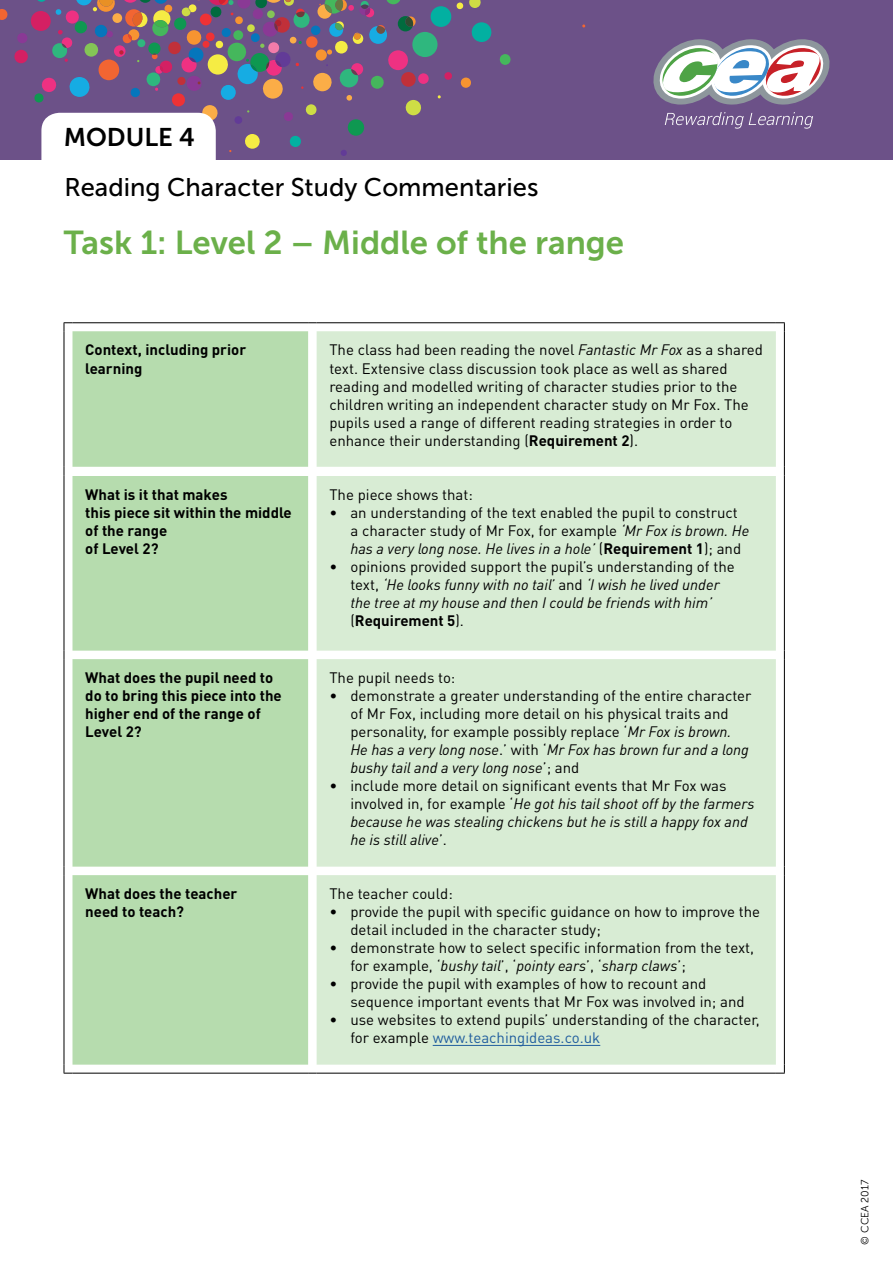
<style>
.page{position:relative;width:893px;height:1263px;background:#fff}
.page>*{position:absolute;margin:0;border:0;box-sizing:border-box;transform-origin:0 0}
.t1{font:33px "Museo Sans 700";color:#6bb04a}
.t2{font:25.5px "Museo Sans 500";color:#000}
.t3{font:25.5px "Museo Sans 700";color:#000}
.t4{font:15px/18px "DIN Pro";color:#000}
.t5{font:italic 15px/18px "DIN Pro";color:#000}
.t6{font:700 15px/18px "DIN Pro";color:#000}
.t7{font:10.5px "Museo Sans 300";color:#000}
.s1{font-style:italic}
.s2{font-weight:700}
.s3{font-style:normal}
.s4{font-weight:700;font-style:normal}
.s5{color:#215e9e}
</style>
<div class="page">
<div style="left:0;top:0;width:893px;height:159px;background:#6c5188"></div>
<svg style="left:499px;top:54px;width:12px;height:11px"></svg>
<svg style="left:0;top:9px;width:8px;height:11px"></svg>
<svg style="left:665px;top:112px;width:148px;height:17px"></svg>
<svg style="left:653px;top:39px;width:176px;height:66px"></svg>
<svg style="left:14px;top:0;width:479px;height:160px"></svg>
<div style="left:72px;top:331px;width:236px;height:734px;background:#b6dcae"></div>
<div style="left:317px;top:331px;width:459px;height:734px;background:#d8ecd4"></div>
<div style="left:72px;top:467px;width:236px;height:8px;background:#fff"></div>
<div style="left:317px;top:467px;width:459px;height:8px;background:#fff"></div>
<svg style="left:64px;top:322px;width:8px;height:9px"></svg>
<hr style="left:72px;top:322px;width:236px;height:1px;background:#000">
<hr style="left:317px;top:322px;width:459px;height:1px;background:#000">
<svg style="left:776px;top:322px;width:9px;height:9px"></svg>
<hr style="left:64px;top:331px;width:1px;height:136px;background:#000">
<hr style="left:784px;top:331px;width:1px;height:136px;background:#000">
<hr style="left:64px;top:475px;width:1px;height:176px;background:#000">
<hr style="left:784px;top:475px;width:1px;height:176px;background:#000">
<hr style="left:64px;top:659px;width:1px;height:208px;background:#000">
<hr style="left:784px;top:659px;width:1px;height:208px;background:#000">
<hr style="left:64px;top:875px;width:1px;height:190px;background:#000">
<hr style="left:784px;top:875px;width:1px;height:190px;background:#000">
<svg style="left:64px;top:1065px;width:8px;height:9px"></svg>
<hr style="left:72px;top:1073px;width:236px;height:1px;background:#000">
<hr style="left:317px;top:1073px;width:459px;height:1px;background:#000">
<svg style="left:776px;top:1065px;width:9px;height:9px"></svg>
<hr style="left:433px;top:1045px;width:167px;height:1px;background:#215e9e">
<h2 class="t3" style="left:64px;top:123px;width:133px">MODULE 4</h2>
<h2 class="t2" style="left:64px;top:173px;width:475px">Reading Character Study Commentaries</h2>
<h1 class="t1" style="left:64px;top:225px;width:562px">Task 1: Level 2 – Middle of the range</h1>
<p class="t6" style="left:85px;top:340px;width:162px">Context, including prior learning</p>
<p class="t4" style="left:329px;top:340px;width:435px">The class had been reading the novel <span class="s1">Fantastic Mr Fox</span> as a shared text. Extensive class discussion took place as well as shared reading and modelled writing of character studies prior to the children writing an independent character study on Mr Fox. The pupils used a range of different reading strategies in order to enhance their understanding (<span class="s2">Requirement 2</span>).</p>
<p class="t6" style="left:85px;top:484px;width:208px">What is it that makes<br>this piece sit within the middle of the range<br>of Level 2?</p>
<p class="t4" style="left:329px;top:484px;width:145px">The piece shows that:</p>
<p class="t4" style="left:350px;top:502px;width:400px;text-indent:-21px">• an understanding of the text enabled the pupil to construct a character study of Mr Fox, for example <span class="s1">‘Mr Fox is brown. He has a very long nose. He lives in a hole’</span> (<span class="s2">Requirement 1</span>); and</p>
<p class="t5" style="left:350px;top:557px;width:386px;text-indent:-21px"><span class="s3">• opinions provided support the pupil’s understanding of the text,</span> ‘He looks funny with no tail’ <span class="s3">and</span> ‘I wish he lived under the tree at my house and then I could be friends with him’ <span class="s3">(</span><span class="s4">Requirement 5</span><span class="s3">).</span></p>
<p class="t6" style="left:85px;top:668px;width:198px">What does the pupil need to do to bring this piece into the higher end of the range of<br>Level 2?</p>
<p class="t4" style="left:329px;top:668px;width:128px">The pupil needs to:</p>
<p class="t4" style="left:350px;top:686px;width:403px;text-indent:-21px">• demonstrate a greater understanding of the entire character of Mr Fox, including more detail on his physical traits and personality, for example possibly replace ‘<span class="s1">Mr Fox is brown.<br>He has a very long nose</span>.’ with ‘<span class="s1">Mr Fox has brown fur and a long bushy tail and a very long nose</span>’; and</p>
<p class="t5" style="left:350px;top:777px;width:406px;text-indent:-21px"><span class="s3">• include more detail on significant events that Mr Fox was involved in, for example ‘</span>He got his tail shoot off by the farmers because he was stealing chickens but he is still a happy fox and he is still alive<span class="s3">’.</span></p>
<p class="t6" style="left:85px;top:884px;width:154px">What does the teacher need to teach?</p>
<p class="t4" style="left:329px;top:884px;width:125px">The teacher could:</p>
<p class="t4" style="left:350px;top:902px;width:411px;text-indent:-21px">• provide the pupil with specific guidance on how to improve the detail included in the character study;</p>
<p class="t4" style="left:350px;top:938px;width:405px;text-indent:-21px">• demonstrate how to select specific information from the text, for example, ‘<span class="s1">bushy tail</span>’, ‘<span class="s1">pointy ears</span>’, ‘<span class="s1">sharp claws</span>’;</p>
<p class="t4" style="left:350px;top:974px;width:396px;text-indent:-21px">• provide the pupil with examples of how to recount and sequence important events that Mr Fox was involved in; and</p>
<p class="t4" style="left:350px;top:1010px;width:411px;text-indent:-21px">• use websites to extend pupils’ understanding of the character, for example <span class="s5">www.teachingideas.co.uk</span></p>
<p class="t7" style="left:859px;top:1244px;width:66px;rotate:-90deg">© CCEA 2017</p>
</div>
